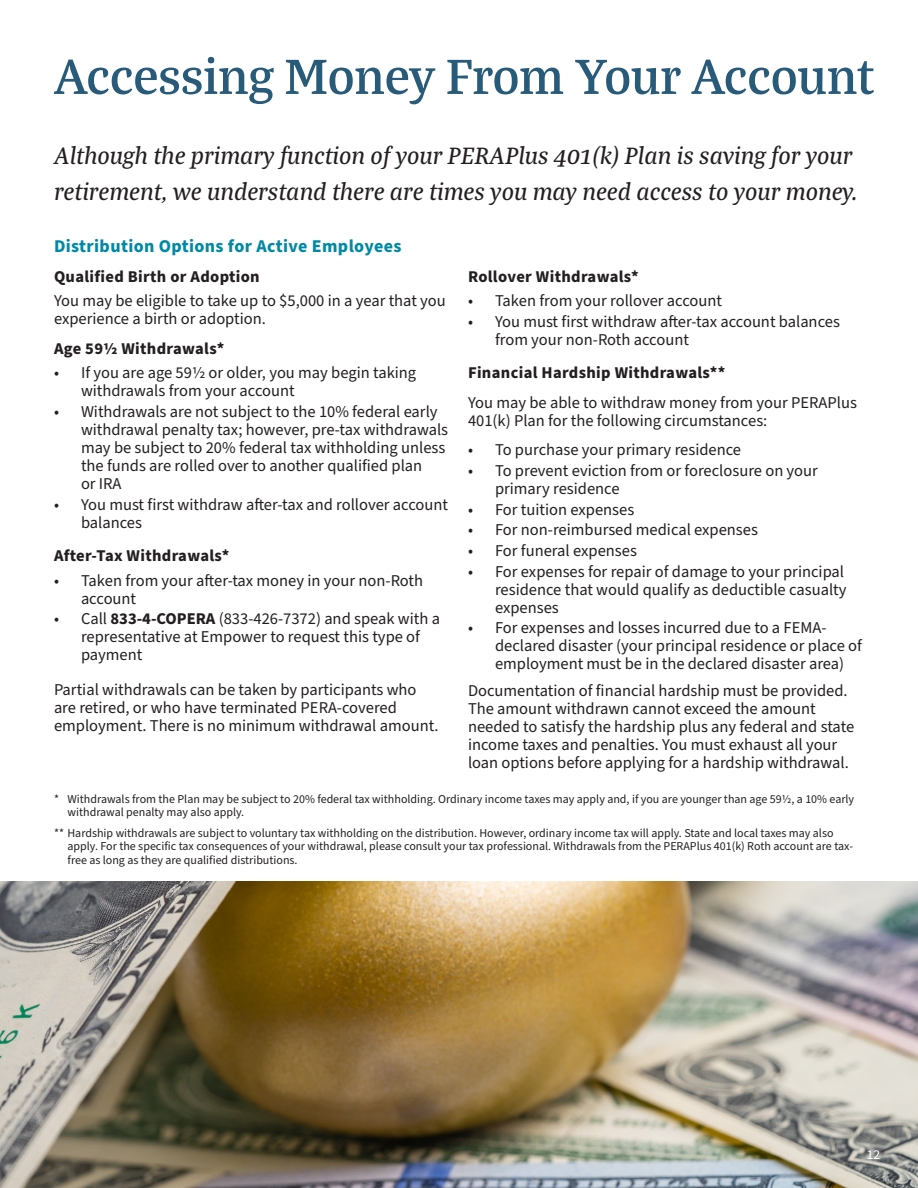
<style>
.page{position:relative;width:918px;height:1188px;background:#fff}
.page>*{position:absolute;margin:0;border:0;box-sizing:border-box;transform-origin:0 0}
.Major_Header{font:600 53.25px "Bagatela";letter-spacing:-.01em;color:#285b79}
.Body_Copy{font:italic 500 25.5px/36px "Bagatela";color:#231f20}
.Minor_subhead{font:700 18px "Source Sans Pro";letter-spacing:.02em;color:#0089a5}
.Bullets{font:16.5px/18px "Source Sans Pro";color:#231f20}
.Body_Copy-2{font:16.5px/18px "Source Sans Pro";color:#231f20}
.Junior_subhead{font:700 16.5px "Source Sans Pro";letter-spacing:.02em;color:#231f20}
.Junior_subhead-2{font:16.5px/18px "Source Sans Pro";color:#231f20}
.t1{font:13.5px "Source Sans Pro";color:#fff}
.Legal_Disclaimer{font:12px/13.5px "Source Sans Pro";color:#231f20}
.s1{font-weight:700}
</style>
<div class="page">
<img style="left:0;top:881px;width:918px;height:307px">
<p class="Major_Header" style="left:54px;top:41px;width:821px">Accessing Money From Your Account</p>
<p class="Body_Copy" style="left:54px;top:136px;width:805px">Although the primary function of your PERAPlus 401(k) Plan is saving for your retirement, we understand there are times you may need access to your money.</p>
<h3 class="Minor_subhead" style="left:54px;top:234px;width:349px">Distribution Options for Active Employees</h3>
<h3 class="Junior_subhead" style="left:54px;top:265px;width:207px">Qualified Birth or Adoption</h3>
<h3 class="Junior_subhead-2" style="left:54px;top:292px;width:393px">You may be eligible to take up to $5,000 in a year that you experience a birth or adoption.</h3>
<h3 class="Junior_subhead" style="left:54px;top:337px;width:172px">Age 59½ Withdrawals*</h3>
<p class="Bullets" style="left:81px;top:364px;width:337px;text-indent:-27px">• If you are age 59½ or older, you may begin taking withdrawals from your account</p>
<p class="Bullets" style="left:81px;top:403px;width:369px;text-indent:-27px">• Withdrawals are not subject to the 10% federal early withdrawal penalty tax; however, pre-tax withdrawals may be subject to 20% federal tax withholding unless the funds are rolled over to another qualified plan<br>or IRA</p>
<p class="Bullets" style="left:81px;top:496px;width:369px;text-indent:-27px">• You must first withdraw after-tax and rollover account balances</p>
<h3 class="Junior_subhead" style="left:54px;top:544px;width:177px">After-Tax Withdrawals*</h3>
<p class="Bullets" style="left:81px;top:572px;width:344px;text-indent:-27px">• Taken from your after-tax money in your non-Roth account</p>
<p class="Bullets" style="left:81px;top:610px;width:361px;text-indent:-27px">• Call <span class="s1">833-4-COPERA</span> (833-426-7372) and speak with a representative at Empower to request this type of payment</p>
<p class="Body_Copy-2" style="left:54px;top:681px;width:386px">Partial withdrawals can be taken by participants who are retired, or who have terminated PERA-covered employment. There is no minimum withdrawal amount.</p>
<h3 class="Junior_subhead" style="left:468px;top:265px;width:172px">Rollover Withdrawals*</h3>
<p class="Bullets" style="left:468px;top:292px;width:256px">• Taken from your rollover account</p>
<p class="Bullets" style="left:495px;top:313px;width:346px;text-indent:-27px">• You must first withdraw after-tax account balances from your non-Roth account</p>
<h3 class="Junior_subhead" style="left:468px;top:362px;width:259px">Financial Hardship Withdrawals**</h3>
<p class="Body_Copy-2" style="left:468px;top:394px;width:390px">You may be able to withdraw money from your PERAPlus<br>401(k) Plan for the following circumstances:</p>
<p class="Bullets" style="left:468px;top:441px;width:275px">• To purchase your primary residence</p>
<p class="Bullets" style="left:495px;top:462px;width:324px;text-indent:-27px">• To prevent eviction from or foreclosure on your primary residence</p>
<p class="Bullets" style="left:468px;top:501px;width:168px">• For tuition expenses</p>
<p class="Bullets" style="left:468px;top:521px;width:292px">• For non-reimbursed medical expenses</p>
<p class="Bullets" style="left:468px;top:542px;width:170px">• For funeral expenses</p>
<p class="Bullets" style="left:495px;top:563px;width:353px;text-indent:-27px">• For expenses for repair of damage to your principal residence that would qualify as deductible casualty expenses</p>
<p class="Bullets" style="left:495px;top:619px;width:369px;text-indent:-27px">• For expenses and losses incurred due to a FEMA&shy;declared disaster (your principal residence or place of employment must be in the declared disaster area)</p>
<p class="Body_Copy-2" style="left:468px;top:682px;width:388px">Documentation of financial hardship must be provided.<br>The amount withdrawn cannot exceed the amount needed to satisfy the hardship plus any federal and state income taxes and penalties. You must exhaust all your loan options before applying for a hardship withdrawal.</p>
<p class="Legal_Disclaimer" style="left:68px;top:792px;width:788px;text-indent:-14px">* Withdrawals from the Plan may be subject to 20% federal tax withholding. Ordinary income taxes may apply and, if you are younger than age 59½, a 10% early withdrawal penalty may also apply.</p>
<p class="Legal_Disclaimer" style="left:68px;top:826px;width:787px;text-indent:-14px">** Hardship withdrawals are subject to voluntary tax withholding on the distribution. However, ordinary income tax will apply. State and local taxes may also apply. For the specific tax consequences of your withdrawal, please consult your tax professional. Withdrawals from the PERAPlus 401(k) Roth account are tax&shy;free as long as they are qualified distributions.</p>
<p class="t1" style="left:867px;top:1146px;width:15px">12</p>
</div>
